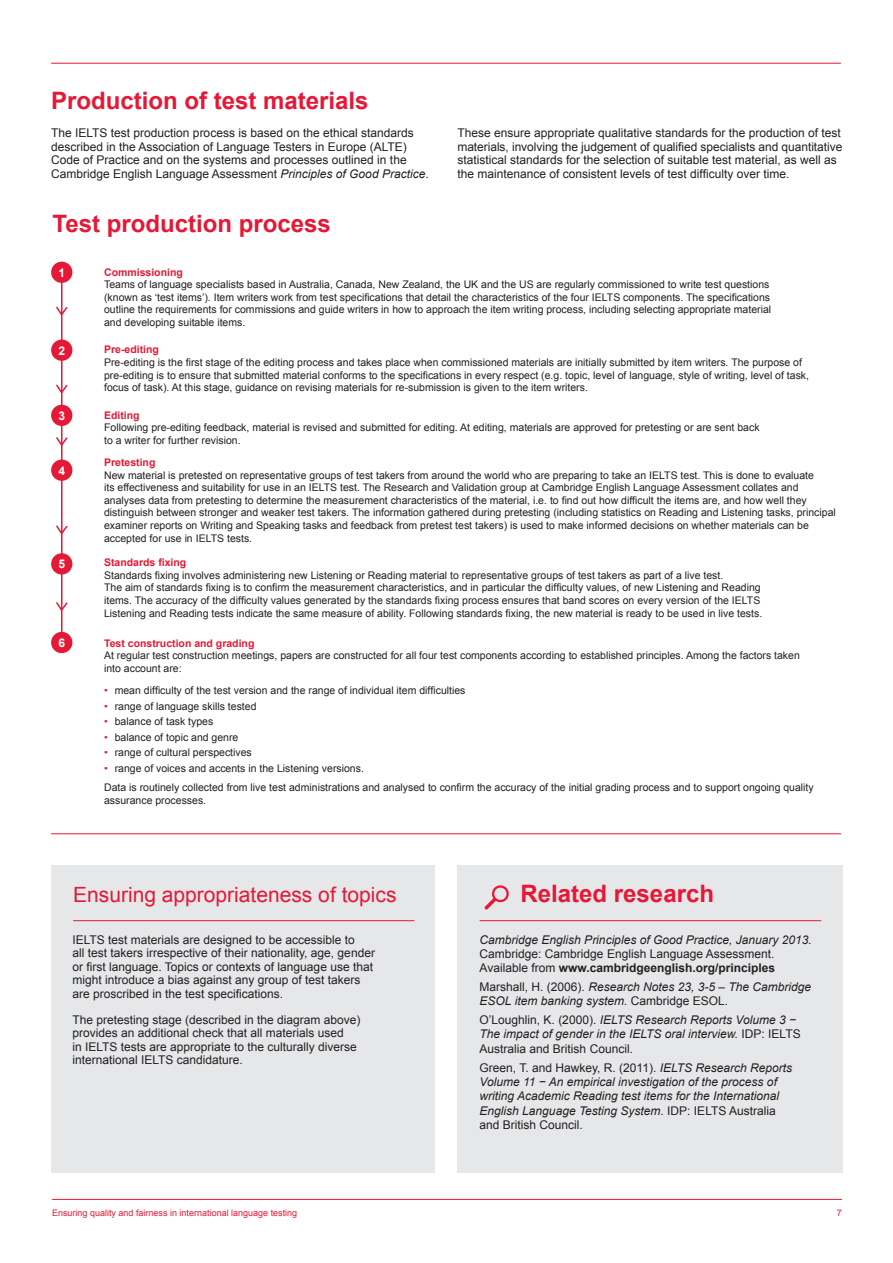
<style>
.page{position:relative;width:893px;height:1263px;background:#fff}
.page>*{position:absolute;margin:0;border:0;box-sizing:border-box;transform-origin:0 0}
.t1{font:700 24px "Arial";color:#e51836}
.t2{font:21px "Arial";color:#e51836}
.t3{font:12px/13.5px "Arial";color:#231f20}
.t4{font:italic 12px/14.4px "Arial";color:#231f20}
.t5{font:700 12px "Arial";color:#fff}
.t6{font:10.5px/12.6px "Arial";color:#231f20}
.t7{font:700 10.5px "Arial";color:#e51836}
.t8{font:9px "Arial";color:#e51836}
.s1{font-style:italic}
.s2{color:#e51836}
.s3{font-weight:700}
.s4{font-style:normal}
</style>
<div class="page">
<hr style="left:52px;top:1199px;width:790px;height:1px;background:#e51836">
<hr style="left:51px;top:63px;width:790px;height:1px;background:#e51836">
<hr style="left:51px;top:833px;width:790px;height:1px;background:#e51836">
<hr style="left:61px;top:269px;width:2px;height:376px;background:#e51836">
<div style="left:51px;top:262px;width:21px;height:21px;background:#e51836;border-radius:50%"></div>
<div style="left:51px;top:340px;width:21px;height:21px;background:#e51836;border-radius:50%"></div>
<div style="left:51px;top:405px;width:21px;height:21px;background:#e51836;border-radius:50%"></div>
<div style="left:51px;top:459px;width:21px;height:22px;background:#e51836;border-radius:50%"></div>
<div style="left:51px;top:553px;width:21px;height:21px;background:#e51836;border-radius:50%"></div>
<div style="left:51px;top:632px;width:21px;height:21px;background:#e51836;border-radius:50%"></div>
<svg style="left:56px;top:305px;width:12px;height:12px"></svg>
<svg style="left:56px;top:383px;width:12px;height:12px"></svg>
<svg style="left:56px;top:435px;width:12px;height:13px"></svg>
<svg style="left:56px;top:524px;width:12px;height:12px"></svg>
<svg style="left:56px;top:600px;width:12px;height:13px"></svg>
<div style="left:51px;top:865px;width:383px;height:308px;background:#e6e7e9"></div>
<hr style="left:73px;top:920px;width:341px;height:1px;background:#e51836">
<div style="left:457px;top:865px;width:385px;height:308px;background:#e6e7e9"></div>
<svg style="left:484px;top:885px;width:25px;height:25px"></svg>
<hr style="left:480px;top:920px;width:341px;height:1px;background:#e51836">
<h1 class="t1" style="left:51px;top:85px;width:319px">Production of test materials</h1>
<p class="t3" style="left:51px;top:127px;width:379px">The IELTS test production process is based on the ethical standards described in the Association of Language Testers in Europe (ALTE)<br>Code of Practice and on the systems and processes outlined in the Cambridge English Language Assessment <span class="s1">Principles of Good Practice</span>.</p>
<p class="t3" style="left:457px;top:127px;width:386px">These ensure appropriate qualitative standards for the production of test materials, involving the judgement of qualified specialists and quantitative statistical standards for the selection of suitable test material, as well as the maintenance of consistent levels of test difficulty over time.</p>
<h1 class="t1" style="left:53px;top:207px;width:280px">Test production process</h1>
<p class="t7" style="left:104px;top:265px;width:80px">Commissioning</p>
<p class="t6" style="left:104px;top:278px;width:669px">Teams of language specialists based in Australia, Canada, New Zealand, the UK and the US are regularly commissioned to write test questions (known as ‘test items’). Item writers work from test specifications that detail the characteristics of the four IELTS components. The specifications outline the requirements for commissions and guide writers in how to approach the item writing process, including selecting appropriate material and developing suitable items.</p>
<p class="t7" style="left:104px;top:343px;width:56px">Pre-editing</p>
<p class="t6" style="left:104px;top:356px;width:706px">Pre-editing is the first stage of the editing process and takes place when commissioned materials are initially submitted by item writers. The purpose of pre-editing is to ensure that submitted material conforms to the specifications in every respect (e.g. topic, level of language, style of writing, level of task, focus of task). At this stage, guidance on revising materials for re-submission is given to the item writers.</p>
<p class="t7" style="left:104px;top:408px;width:37px">Editing</p>
<p class="t6" style="left:104px;top:421px;width:657px">Following pre-editing feedback, material is revised and submitted for editing. At editing, materials are approved for pretesting or are sent back to a writer for further revision.</p>
<p class="t7" style="left:104px;top:455px;width:53px">Pretesting</p>
<p class="t6" style="left:104px;top:469px;width:733px">New material is pretested on representative groups of test takers from around the world who are preparing to take an IELTS test. This is done to evaluate<br>its effectiveness and suitability for use in an IELTS test. The Research and Validation group at Cambridge English Language Assessment collates and analyses data from pretesting to determine the measurement characteristics of the material, i.e. to find out how difficult the items are, and how well they distinguish between stronger and weaker test takers. The information gathered during pretesting (including statistics on Reading and Listening tasks, principal examiner reports on Writing and Speaking tasks and feedback from pretest test takers) is used to make informed decisions on whether materials can be accepted for use in IELTS tests.</p>
<p class="t7" style="left:104px;top:556px;width:84px">Standards fixing</p>
<p class="t6" style="left:104px;top:569px;width:660px">Standards fixing involves administering new Listening or Reading material to representative groups of test takers as part of a live test.<br>The aim of standards fixing is to confirm the measurement characteristics, and in particular the difficulty values, of new Listening and Reading items. The accuracy of the difficulty values generated by the standards fixing process ensures that band scores on every version of the IELTS Listening and Reading tests indicate the same measure of ability. Following standards fixing, the new material is ready to be used in live tests.</p>
<p class="t7" style="left:104px;top:636px;width:152px">Test construction and grading</p>
<p class="t6" style="left:104px;top:649px;width:697px">At regular test construction meetings, papers are constructed for all four test components according to established principles. Among the factors taken into account are:</p>
<p class="t6" style="left:104px;top:684px;width:363px"><span class="s2">•</span> mean difficulty of the test version and the range of individual item difficulties</p>
<p class="t6" style="left:104px;top:700px;width:154px"><span class="s2">•</span> range of language skills tested</p>
<p class="t6" style="left:104px;top:715px;width:111px"><span class="s2">•</span> balance of task types</p>
<p class="t6" style="left:104px;top:731px;width:136px"><span class="s2">•</span> balance of topic and genre</p>
<p class="t6" style="left:104px;top:746px;width:149px"><span class="s2">•</span> range of cultural perspectives</p>
<p class="t6" style="left:104px;top:759px;width:711px;line-height:18.9px"><span class="s2">•</span> range of voices and accents in the Listening versions.<br>Data is routinely collected from live test administrations and analysed to confirm the accuracy of the initial grading process and to support ongoing quality</p>
<p class="t6" style="left:104px;top:794px;width:104px">assurance processes.</p>
<p class="t5" style="left:58px;top:264px;width:8px">1</p>
<p class="t5" style="left:58px;top:342px;width:8px">2</p>
<p class="t5" style="left:58px;top:408px;width:8px">3</p>
<p class="t5" style="left:58px;top:462px;width:8px">4</p>
<p class="t5" style="left:58px;top:556px;width:8px">5</p>
<p class="t5" style="left:58px;top:635px;width:8px">6</p>
<h2 class="t2" style="left:73px;top:881px;width:325px">Ensuring appropriateness of topics</h2>
<p class="t3" style="left:72px;top:933px;width:304px">IELTS test materials are designed to be accessible to<br>all test takers irrespective of their nationality, age, gender or first language. Topics or contexts of language use that might introduce a bias against any group of test takers are proscribed in the test specifications.</p>
<p class="t3" style="left:72px;top:1013px;width:290px">The pretesting stage (described in the diagram above) provides an additional check that all materials used<br>in IELTS tests are appropriate to the culturally diverse international IELTS candidature.</p>
<h1 class="t1" style="left:521px;top:878px;width:195px">Related research</h1>
<p class="t4" style="left:480px;top:932px;width:334px">Cambridge English Principles of Good Practice, January 2013.</p>
<p class="t3" style="left:480px;top:947px;width:297px;line-height:14.4px">Cambridge: Cambridge English Language Assessment.<br>Available from <span class="s3">www.cambridgeenglish.org/principles</span></p>
<p class="t4" style="left:480px;top:980px;width:333px"><span class="s4">Marshall, H. (2006).</span> Research Notes 23, 3-5 – The Cambridge<br>ESOL item banking system. <span class="s4">Cambridge ESOL.</span></p>
<p class="t4" style="left:480px;top:1013px;width:323px"><span class="s4">O’Loughlin, K. (2000).</span> IELTS Research Reports Volume 3 −<br>The impact of gender in the IELTS oral interview. <span class="s4">IDP: IELTS<br>Australia and British Council.</span></p>
<p class="t4" style="left:480px;top:1060px;width:314px"><span class="s4">Green, T. and Hawkey, R. (2011).</span> IELTS Research Reports Volume 11 − An empirical investigation of the process of writing Academic Reading test items for the International English Language Testing System<span class="s4">. IDP: IELTS Australia and British Council.</span></p>
<p class="t8" style="left:52px;top:1207px;width:247px">Ensuring quality and fairness in international language testing</p>
<p class="t8" style="left:837px;top:1207px;width:7px">7</p>
</div>
